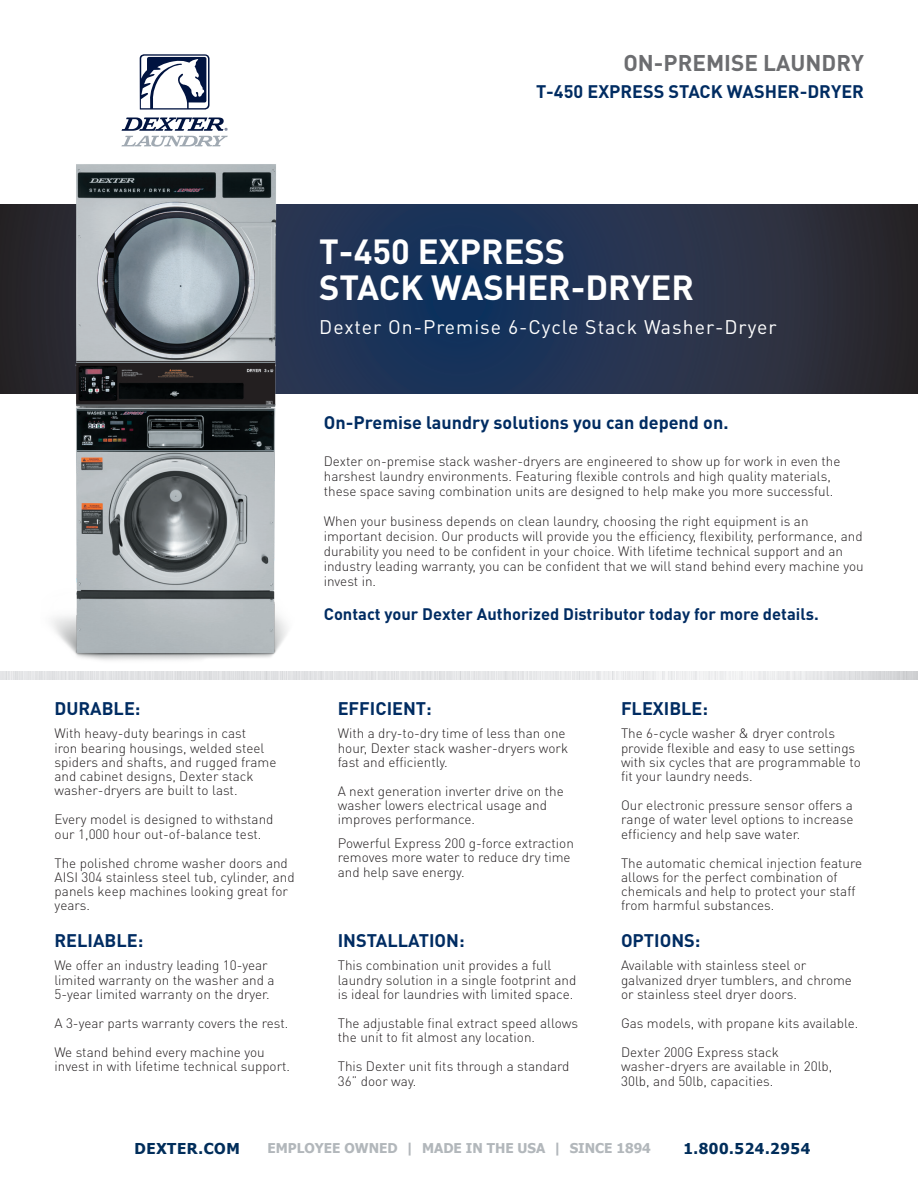
<style>
.page{position:relative;width:918px;height:1188px;background:#fff}
.page>*{position:absolute;margin:0;border:0;box-sizing:border-box;transform-origin:0 0}
.t1{font:700 34.5px "DIN Pro";color:#fff}
.t2{font:700 22.5px "DIN Pro";color:#6c6d70}
.t3{font:19.5px "DIN Pro";letter-spacing:.05em;color:#fff}
.t4{font:700 18px "DIN Pro";color:#002c62}
.t5{font:700 16.5px "DIN Pro";color:#002c62}
.t6{font:700 15px "Tahoma";letter-spacing:.04em;color:#002d5a}
.t7{font:300 13.5px/14.2px "DIN Pro";color:#231f20}
.t8{font:700 13.5px "Tahoma";color:#b2b7bb}
</style>
<div class="page">
<svg style="left:0;top:205px;width:918px;height:189px;background:#23304a"></svg>
<img style="left:19px;top:164px;width:306px;height:497px">
<svg style="left:140px;top:54px;width:70px;height:56px"></svg>
<svg style="left:121px;top:118px;width:107px;height:29px"></svg>
<img style="left:0;top:672px;width:918px;height:8px">
<p class="t2" style="left:624px;top:48px;width:242px">ON-PREMISE LAUNDRY</p>
<p class="t4" style="left:536px;top:79px;width:329px">T-450 EXPRESS STACK WASHER-DRYER</p>
<p class="t1" style="left:319px;top:228px;width:247px">T-450 EXPRESS</p>
<p class="t1" style="left:319px;top:264px;width:376px">STACK WASHER-DRYER</p>
<p class="t3" style="left:319px;top:314px;width:459px">Dexter On-Premise 6-Cycle Stack Washer-Dryer</p>
<p class="t4" style="left:324px;top:411px;width:406px">On-Premise laundry solutions you can depend on.</p>
<p class="t7" style="left:324px;top:453px;width:518px;line-height:15px">Dexter on-premise stack washer-dryers are engineered to show up for work in even the harshest laundry environments. Featuring flexible controls and high quality materials, these space saving combination units are designed to help make you more successful.</p>
<p class="t7" style="left:324px;top:513px;width:541px;line-height:15px">When your business depends on clean laundry, choosing the right equipment is an important decision. Our products will provide you the efficiency, flexibility, performance, and durability you need to be confident in your choice. With lifetime technical support and an industry leading warranty, you can be confident that we will stand behind every machine you invest in.</p>
<p class="t5" style="left:324px;top:603px;width:496px">Contact your Dexter Authorized Distributor today for more details.</p>
<p class="t4" style="left:54px;top:696px;width:88px">DURABLE:</p>
<p class="t7" style="left:54px;top:726px;width:224px">With heavy-duty bearings in cast<br>iron bearing housings, welded steel spiders and shafts, and rugged frame and cabinet designs, Dexter stack washer-dryers are built to last.</p>
<p class="t7" style="left:54px;top:812px;width:221px">Every model is designed to withstand our 1,000 hour out-of-balance test.</p>
<p class="t7" style="left:54px;top:855px;width:242px">The polished chrome washer doors and<br>AISI 304 stainless steel tub, cylinder, and panels keep machines looking great for years.</p>
<p class="t4" style="left:54px;top:928px;width:90px">RELIABLE:</p>
<p class="t7" style="left:54px;top:958px;width:222px">We offer an industry leading 10-year limited warranty on the washer and a<br>5-year limited warranty on the dryer.</p>
<p class="t7" style="left:54px;top:1015px;width:235px">A 3-year parts warranty covers the rest.</p>
<p class="t7" style="left:54px;top:1044px;width:237px">We stand behind every machine you invest in with lifetime technical support.</p>
<p class="t4" style="left:338px;top:696px;width:96px">EFFICIENT:</p>
<p class="t7" style="left:338px;top:726px;width:232px">With a dry-to-dry time of less than one hour, Dexter stack washer-dryers work fast and efficiently.</p>
<p class="t7" style="left:338px;top:783px;width:228px">A next generation inverter drive on the washer lowers electrical usage and improves performance.</p>
<p class="t7" style="left:338px;top:836px;width:238px">Powerful Express 200 g-force extraction removes more water to reduce dry time and help save energy.</p>
<p class="t4" style="left:338px;top:928px;width:128px">INSTALLATION:</p>
<p class="t7" style="left:338px;top:958px;width:240px">This combination unit provides a full laundry solution in a single footprint and is ideal for laundries with limited space.</p>
<p class="t7" style="left:338px;top:1015px;width:242px">The adjustable final extract speed allows the unit to fit almost any location.</p>
<p class="t7" style="left:338px;top:1059px;width:233px">This Dexter unit fits through a standard<br>36” door way.</p>
<p class="t4" style="left:621px;top:696px;width:89px">FLEXIBLE:</p>
<p class="t7" style="left:621px;top:726px;width:241px">The 6-cycle washer &amp; dryer controls provide flexible and easy to use settings with six cycles that are programmable to fit your laundry needs.</p>
<p class="t7" style="left:621px;top:798px;width:234px;text-align:justify">Our electronic pressure sensor offers a range of water level options to increase efficiency and help save water.</p>
<p class="t7" style="left:621px;top:855px;width:243px">The automatic chemical injection feature allows for the perfect combination of chemicals and help to protect your staff from harmful substances.</p>
<p class="t4" style="left:621px;top:928px;width:81px">OPTIONS:</p>
<p class="t7" style="left:621px;top:958px;width:233px">Available with stainless steel or galvanized dryer tumblers, and chrome or stainless steel dryer doors.</p>
<p class="t7" style="left:621px;top:1015px;width:239px">Gas models, with propane kits available.</p>
<p class="t7" style="left:621px;top:1044px;width:213px">Dexter 200G Express stack washer-dryers are available in 20lb,<br>30lb, and 50lb, capacities.</p>
<p class="t6" style="left:135px;top:1138px;width:107px">DEXTER.COM</p>
<p class="t8" style="left:268px;top:1139px;width:385px">EMPLOYEE OWNED | MADE IN THE USA | SINCE 1894</p>
<p class="t6" style="left:683px;top:1138px;width:128px">1.800.524.2954</p>
</div>
